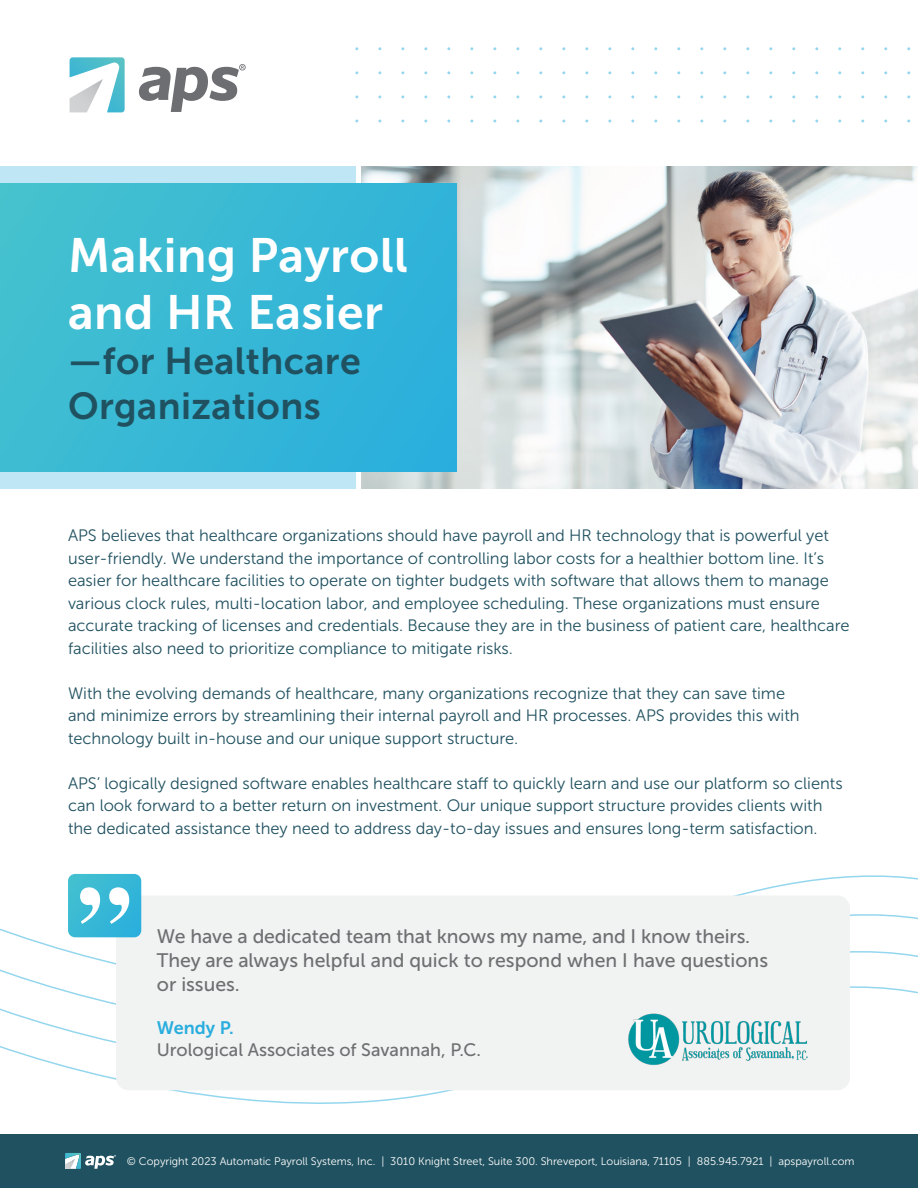
<style>
.page{position:relative;width:918px;height:1188px;background:#fff}
.page>*{position:absolute;margin:0;border:0;box-sizing:border-box;transform-origin:0 0}
.t1{font:48px/57.6px "Museo Sans 700";letter-spacing:.01em;color:#fff}
.t2{font:37.5px/45px "Museo Sans 700";letter-spacing:.01em;color:#205160}
.Testimonials{font:19.5px/24px "Museo Sans 500";letter-spacing:-.005em;color:#6d6f71}
.Info{font:18px/22.5px "Museo Sans 500";color:#6d6f71}
.Body{font:16.5px/22.5px "Museo Sans 300";letter-spacing:-.005em;color:#205160}
.t3{font:10.95px "Museo Sans 300";color:#fff}
.s1{font-family:"Museo Sans 700";color:#28adde}
</style>
<div class="page">
<div style="left:0;top:1135px;width:918px;height:53px;background:#205160"></div>
<svg style="left:65px;top:1153px;width:51px;height:16px"></svg>
<svg style="left:0;top:914px;width:918px;height:190px"></svg>
<div style="left:116px;top:896px;width:734px;height:194px;background:#f1f2f2;border-radius:13px"></div>
<div style="left:0;top:166px;width:355px;height:323px;background:#bee6f5"></div>
<svg style="left:70px;top:57px;width:55px;height:55px"></svg>
<svg style="left:139px;top:64px;width:107px;height:48px"></svg>
<img style="left:362px;top:166px;width:556px;height:323px">
<div style="left:0;top:183px;width:456px;height:289px;background:#38b8d5"></div>
<svg style="left:68px;top:874px;width:73px;height:63px"></svg>
<img style="left:628px;top:1013px;width:180px;height:52px">
<p class="t1" style="left:68px;top:226px;width:341px">Making Payroll and HR Easier</p>
<p class="t2" style="left:68px;top:339px;width:294px">—for Healthcare<br>Organizations</p>
<p class="Body" style="left:68px;top:525px;width:783px">APS believes that healthcare organizations should have payroll and HR technology that is powerful yet user-friendly. We understand the importance of controlling labor costs for a healthier bottom line. It’s easier for healthcare facilities to operate on tighter budgets with software that allows them to manage various clock rules, multi-location labor, and employee scheduling. These organizations must ensure accurate tracking of licenses and credentials. Because they are in the business of patient care, healthcare facilities also need to prioritize compliance to mitigate risks.</p>
<p class="Body" style="left:68px;top:682px;width:733px">With the evolving demands of healthcare, many organizations recognize that they can save time and minimize errors by streamlining their internal payroll and HR processes. APS provides this with technology built in-house and our unique support structure.</p>
<p class="Body" style="left:68px;top:772px;width:776px">APS’ logically designed software enables healthcare staff to quickly learn and use our platform so clients can look forward to a better return on investment. Our unique support structure provides clients with the dedicated assistance they need to address day-to-day issues and ensures long-term satisfaction.</p>
<p class="Testimonials" style="left:157px;top:925px;width:613px">We have a dedicated team that knows my name, and I know theirs.<br>They are always helpful and quick to respond when I have questions or issues.</p>
<p class="Info" style="left:157px;top:1017px;width:326px"><span class="s1">Wendy P.<br></span>Urological Associates of Savannah, P.C.</p>
<p class="t3" style="left:127px;top:1155px;width:729px">© Copyright 2023 Automatic Payroll Systems, Inc. | 3010 Knight Street, Suite 300. Shreveport, Louisiana, 71105 | 885.945.7921 | apspayroll.com</p>
</div>
